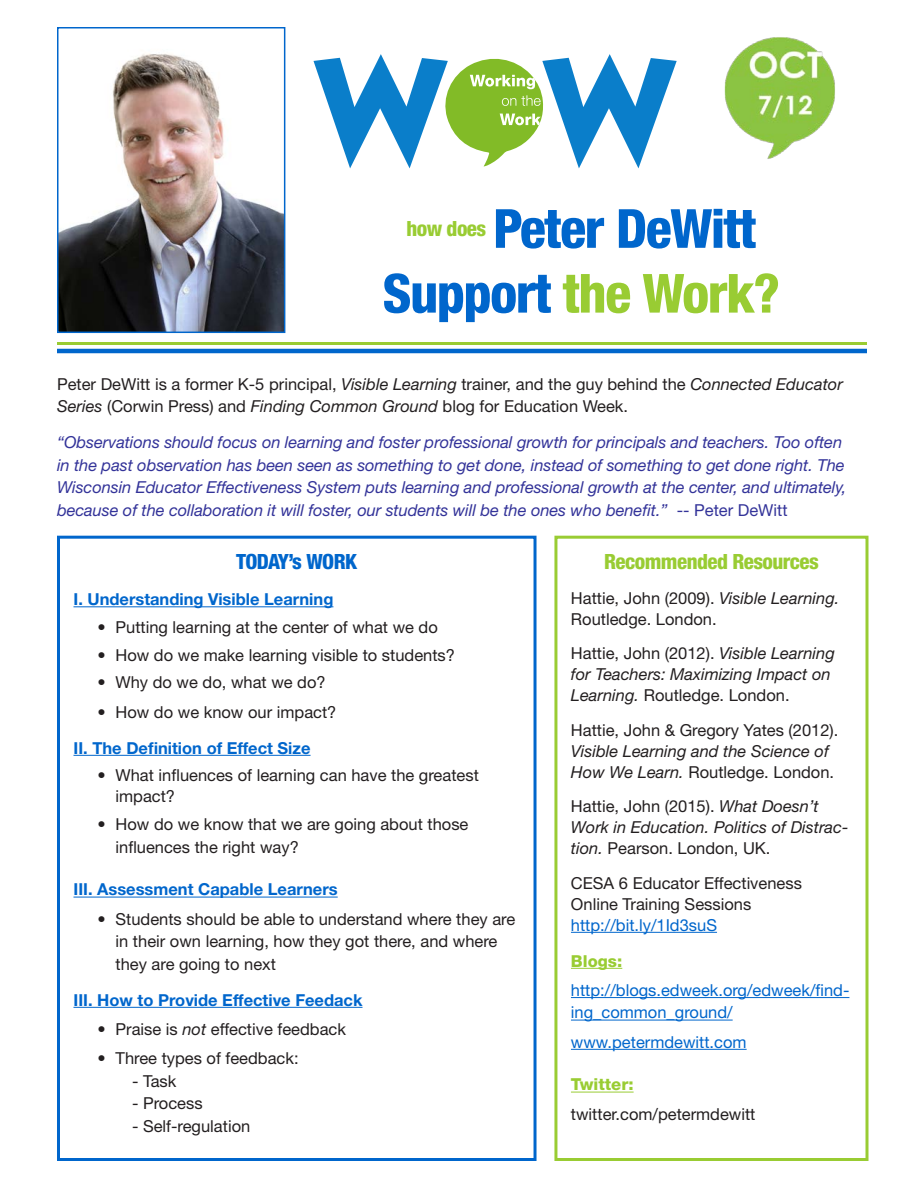
<style>
.page{position:relative;width:918px;height:1188px;background:#fff}
.page>*{position:absolute;margin:0;border:0;box-sizing:border-box;transform-origin:0 0}
.t1{font:800 condensed 54px/64.8px "Helvetica Neue";letter-spacing:-.025em;color:#06c}
.t2{font:800 condensed 21px "Helvetica Neue";letter-spacing:-.025em;color:#9c3}
.t3{font:800 condensed 21px "Helvetica Neue";letter-spacing:-.025em;color:#06c}
.t4{font:16.5px/22.5px "Helvetica Neue";color:#231f20}
.t5{font:italic 16.5px/22.5px "Helvetica Neue";letter-spacing:-.005em;color:#339}
.t6{font:italic 16.5px/21px "Helvetica Neue";color:#231f20}
.t7{font:700 16.5px "Helvetica Neue";color:#06c}
.t8{font:16.5px/22.5px "Helvetica Neue";color:#06c}
.t9{font:800 16.5px "Helvetica Neue";color:#9c3}
.s1{color:#9c3}
.s2{font-style:italic}
.s3{font-style:normal}
</style>
<div class="page">
<img style="left:60px;top:54px;width:222px;height:276px">
<div style="left:57px;top:27px;width:228px;height:306px;border:2px solid #06c"></div>
<svg style="left:313px;top:54px;width:364px;height:114px"></svg>
<img style="left:724px;top:37px;width:111px;height:122px">
<hr style="left:57px;top:349px;width:810px;height:4px;background:#06c">
<hr style="left:57px;top:342px;width:810px;height:3px;background:#9c3">
<hr style="left:571px;top:932px;width:146px;height:1px;background:#06c">
<hr style="left:571px;top:968px;width:51px;height:1px;background:#9c3">
<hr style="left:571px;top:997px;width:278px;height:1px;background:#06c">
<hr style="left:571px;top:1020px;width:162px;height:1px;background:#06c">
<hr style="left:571px;top:1049px;width:176px;height:1px;background:#06c">
<hr style="left:571px;top:1092px;width:63px;height:1px;background:#9c3">
<div style="left:554px;top:536px;width:314px;height:625px;border:3px solid #9c3"></div>
<hr style="left:74px;top:606px;width:259px;height:1px;background:#06c">
<hr style="left:74px;top:755px;width:237px;height:1px;background:#06c">
<hr style="left:74px;top:897px;width:264px;height:1px;background:#06c">
<hr style="left:74px;top:1007px;width:289px;height:1px;background:#06c">
<div style="left:57px;top:536px;width:480px;height:625px;border:3px solid #06c"></div>
<h1 class="t1" style="left:383px;top:195px;width:399px;text-indent:111px">Peter DeWitt<br>Support <span class="s1">the Work?</span></h1>
<p class="t2" style="left:406px;top:215px;width:81px">how does</p>
<p class="t4" style="left:57px;top:372px;width:787px">Peter DeWitt is a former K-5 principal, <span class="s2">Visible Learning</span> trainer, and the guy behind the <span class="s2">Connected Educator<br>Series</span> (Corwin Press) and <span class="s2">Finding Common Ground</span> blog for Education Week.</p>
<p class="t5" style="left:57px;top:431px;width:791px">“Observations should focus on learning and foster professional growth for principals and teachers. Too often in the past observation has been seen as something to get done, instead of something to get done right. The Wisconsin Educator Effectiveness System puts learning and professional growth at the center, and ultimately, because of the collaboration it will foster, our students will be the ones who benefit.” <span class="s3">-- Peter DeWitt</span></p>
<p class="t2" style="left:604px;top:549px;width:216px">Recommended Resources</p>
<p class="t4" style="left:571px;top:587px;width:270px;line-height:21px">Hattie, John (2009). <span class="s2">Visible Learning.<br></span>Routledge. London.</p>
<p class="t6" style="left:571px;top:643px;width:265px"><span class="s3">Hattie, John (2012).</span> Visible Learning for Teachers: Maximizing Impact on<br>Learning. <span class="s3">Routledge. London.</span></p>
<p class="t4" style="left:571px;top:718px;width:269px">Hattie, John &amp; Gregory Yates (2012).</p>
<p class="t6" style="left:571px;top:740px;width:265px">Visible Learning and the Science of<br>How We Learn. <span class="s3">Routledge. London.</span></p>
<p class="t6" style="left:571px;top:796px;width:279px"><span class="s3">Hattie, John (2015).</span> What Doesn’t<br>Work in Education. Politics of Distrac&shy;tion. <span class="s3">Pearson. London, UK.</span></p>
<p class="t4" style="left:571px;top:872px;width:233px;line-height:21px">CESA 6 Educator Effectiveness<br>Online Training Sessions</p>
<p class="t8" style="left:571px;top:913px;width:148px">http://bit.ly/1Id3suS</p>
<p class="t9" style="left:571px;top:951px;width:53px">Blogs:</p>
<p class="t8" style="left:571px;top:979px;width:280px">http://blogs.edweek.org/edweek/find&shy;ing_common_ground/</p>
<p class="t8" style="left:571px;top:1030px;width:177px">www.petermdewitt.com</p>
<p class="t9" style="left:571px;top:1075px;width:64px">Twitter:</p>
<p class="t4" style="left:571px;top:1102px;width:186px">twitter.com/petermdewitt</p>
<p class="t3" style="left:236px;top:549px;width:123px">TODAY’s WORK</p>
<p class="t7" style="left:74px;top:589px;width:261px">I. Understanding Visible Learning</p>
<p class="t4" style="left:98px;top:616px;width:342px">• Putting learning at the center of what we do</p>
<p class="t4" style="left:98px;top:643px;width:359px">• How do we make learning visible to students?</p>
<p class="t4" style="left:98px;top:671px;width:230px">• Why do we do, what we do?</p>
<p class="t4" style="left:98px;top:700px;width:240px">• How do we know our impact?</p>
<p class="t7" style="left:74px;top:738px;width:239px">II. The Definition of Effect Size</p>
<p class="t4" style="left:116px;top:765px;width:365px;line-height:21px;text-indent:-18px">• What influences of learning can have the greatest impact?</p>
<p class="t4" style="left:116px;top:813px;width:354px;text-indent:-18px">• How do we know that we are going about those influences the right way?</p>
<p class="t7" style="left:74px;top:879px;width:266px">III. Assessment Capable Learners</p>
<p class="t4" style="left:116px;top:907px;width:401px;text-indent:-18px">• Students should be able to understand where they are in their own learning, how they got there, and where they are going to next</p>
<p class="t7" style="left:74px;top:990px;width:291px">III. How to Provide Effective Feedack</p>
<p class="t4" style="left:98px;top:1018px;width:250px">• Praise is <span class="s2">not</span> effective feedback</p>
<p class="t4" style="left:98px;top:1047px;width:203px">• Three types of feedback:</p>
<p class="t4" style="left:132px;top:1069px;width:46px">- Task</p>
<p class="t4" style="left:132px;top:1092px;width:72px">- Process</p>
<p class="t4" style="left:132px;top:1114px;width:120px">- Self-regulation</p>
</div>
